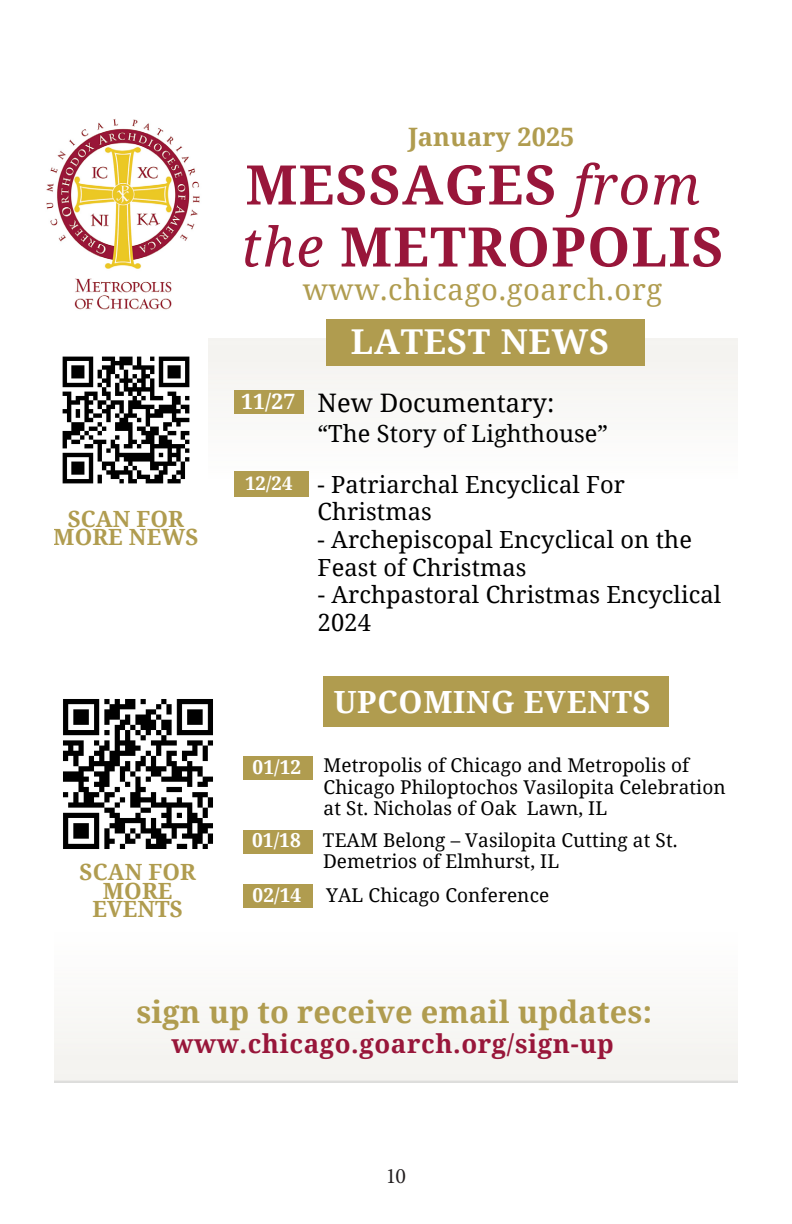
<style>
.page{position:relative;width:792px;height:1224px;background:#fff}
.page>*{position:absolute;margin:0;border:0;box-sizing:border-box;transform-origin:0 0}
.t1{font:700 54.6px/62px "Noto Serif";letter-spacing:.025em;color:#98163a}
.t2{font:700 34.2px "Noto Serif";letter-spacing:.025em;color:#fff}
.t3{font:700 30.8px "Noto Serif";letter-spacing:.005em;color:#b09c4f}
.t4{font:700 30.6px "Noto Serif";letter-spacing:.025em;color:#fff}
.t5{font:29.2px "Noto Serif";letter-spacing:.025em;color:#b09c4f}
.t6{font:700 25.8px "Noto Serif";letter-spacing:.025em;color:#98163a}
.t7{font:25.6px "Noto Serif";letter-spacing:.005em;color:#000}
.t8{font:700 25.4px "Noto Serif";letter-spacing:.005em;color:#b09c4f}
.t9{font:23.6px/27.6px "Noto Serif";letter-spacing:.005em;color:#000}
.t10{font:700 22.4px/18.4px "Noto Serif";letter-spacing:.005em;color:#b09c4f;text-align:center}
.t11{font:22px "Minion Pro";color:#231f20}
.t12{font:700 21.2px "Noto Serif";color:#fff}
.t13{font:700 19.2px "Noto Serif";letter-spacing:.005em;color:#fff}
.t14{font:19px/21.4px "Noto Serif";letter-spacing:.005em;color:#000}
.t15{font:700 18.6px "Noto Serif";color:#fff}
.s1{font-weight:400;font-style:italic}
</style>
<div class="page">
<img style="left:208px;top:339px;width:530px;height:140px">
<div style="left:234px;top:390px;width:69px;height:23px;background:#b09c4f"></div>
<img style="left:46px;top:119px;width:154px;height:191px">
<div style="left:326px;top:319px;width:319px;height:47px;background:#b09c4f"></div>
<div style="left:324px;top:676px;width:345px;height:51px;background:#b09c4f"></div>
<div style="left:234px;top:471px;width:74px;height:25px;background:#b09c4f"></div>
<div style="left:243px;top:884px;width:70px;height:24px;background:#b09c4f"></div>
<div style="left:243px;top:830px;width:70px;height:24px;background:#b09c4f"></div>
<img style="left:63px;top:699px;width:150px;height:150px">
<img style="left:62px;top:356px;width:128px;height:128px">
<div style="left:243px;top:757px;width:70px;height:23px;background:#b09c4f"></div>
<p class="t8" style="left:408px;top:119px;width:168px">January 2025</p>
<p class="t1" style="left:241px;top:152px;width:484px">MESSAGES <span class="s1">from the</span> METROPOLIS</p>
<p class="t5" style="left:303px;top:269px;width:361px">www.chicago.goarch.org</p>
<p class="t10" style="left:53px;top:509px;width:147px">SCAN FOR<br>MORE NEWS</p>
<p class="t10" style="left:80px;top:862px;width:118px">SCAN FOR<br>MORE<br>EVENTS</p>
<p class="t12" style="left:241px;top:386px;width:55px">11/27</p>
<p class="t15" style="left:245px;top:470px;width:49px">12/24</p>
<p class="t2" style="left:351px;top:318px;width:260px">LATEST NEWS</p>
<p class="t7" style="left:317px;top:386px;width:238px">New Documentary:</p>
<p class="t9" style="left:317px;top:419px;width:292px">“The Story of Lighthouse”</p>
<p class="t9" style="left:317px;top:469px;width:309px">- Patriarchal Encyclical For<br>Christmas</p>
<p class="t9" style="left:318px;top:525px;width:376px">- Archepiscopal Encyclical on the<br>Feast of Christmas</p>
<p class="t9" style="left:318px;top:580px;width:405px">- Archpastoral Christmas Encyclical<br>2024</p>
<p class="t4" style="left:334px;top:681px;width:319px">UPCOMING EVENTS</p>
<p class="t13" style="left:253px;top:753px;width:50px">01/12</p>
<p class="t14" style="left:324px;top:754px;width:404px">Metropolis of Chicago and Metropolis of<br>Chicago Philoptochos Vasilopita Celebration at St. Nicholas of Oak Lawn, IL</p>
<p class="t13" style="left:252px;top:827px;width:50px">01/18</p>
<p class="t14" style="left:323px;top:829px;width:356px">TEAM Belong – Vasilopita Cutting at St.<br>Demetrios of Elmhurst, IL</p>
<p class="t13" style="left:253px;top:881px;width:50px">02/14</p>
<p class="t14" style="left:326px;top:883px;width:225px">YAL Chicago Conference</p>
<p class="t3" style="left:136px;top:990px;width:517px">sign up to receive email updates:</p>
<p class="t6" style="left:171px;top:1026px;width:444px">www.chicago.goarch.org/sign-up</p>
<p class="t11" style="left:386px;top:1161px;width:22px">10</p>
</div>
